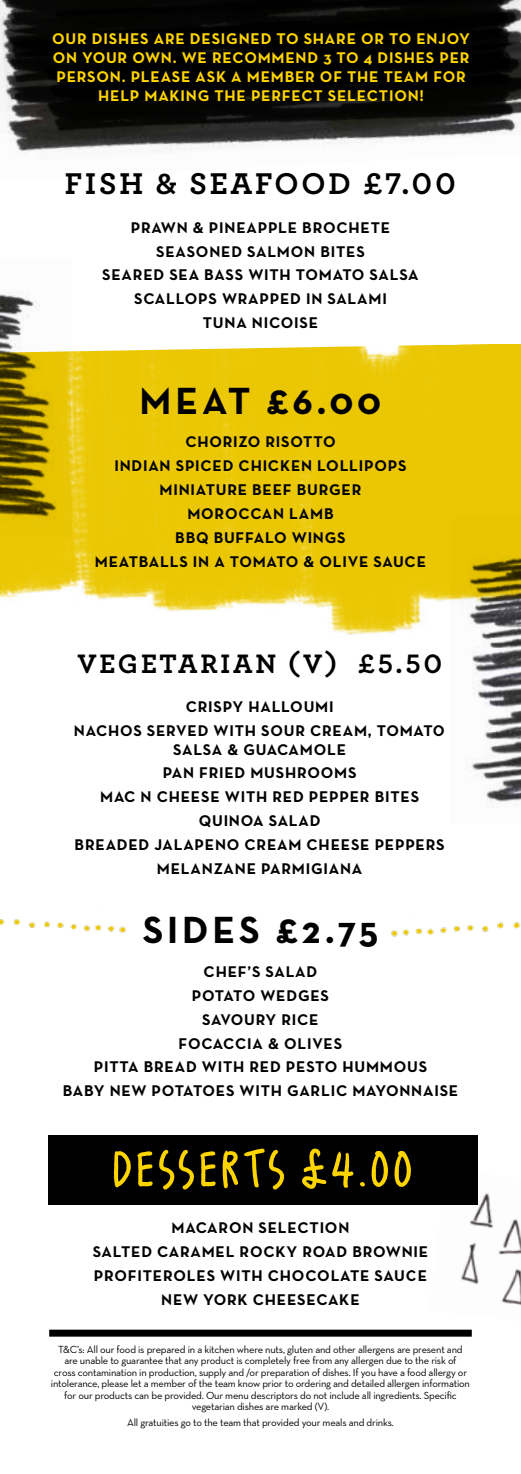
<style>
.page{position:relative;width:521px;height:1474px;background:#fff}
.page>*{position:absolute;margin:0;border:0;box-sizing:border-box;transform-origin:0 0}
.t1{font:700 38.5px "Neutra Text";letter-spacing:.1em;color:#000}
.t2{font:700 31.5px "Archer";letter-spacing:.09em;color:#000}
.t3{font:700 28px "Archer";letter-spacing:.1em;color:#000}
.t4{font:700 15.75px/23.8px "Neutra Text";letter-spacing:.05em;color:#000;text-align:center}
.t5{font:700 15.75px/18.9px "Neutra Text";letter-spacing:.05em;color:#ffd500;text-align:center}
.t6{font:10.5px/11.4px "Neutra Text";letter-spacing:-.02em;color:#000;text-align:center}
</style>
<div class="page">
<img style="left:0;top:344px;width:521px;height:291px">
<img style="left:30px;top:134px;width:449px;height:18px">
<img style="left:6px;top:112px;width:515px;height:22px">
<img style="left:3px;top:88px;width:518px;height:24px">
<img style="left:0;top:50px;width:521px;height:38px">
<img style="left:0;top:0;width:521px;height:50px">
<div style="left:48px;top:1135px;width:429px;height:69px;background:#000"></div>
<svg style="left:114px;top:1148px;width:297px;height:41px"></svg>
<img style="left:450px;top:515px;width:71px;height:293px">
<img style="left:0;top:293px;width:72px;height:244px">
<img style="left:391px;top:912px;width:129px;height:25px">
<img style="left:0;top:919px;width:126px;height:14px">
<img style="left:429px;top:1169px;width:92px;height:137px">
<div style="left:49px;top:1329px;width:423px;height:7px;background:#000"></div>
<p class="t5" style="left:52px;top:29px;width:419px">OUR DISHES ARE DESIGNED TO SHARE OR TO ENJOY ON YOUR OWN. WE RECOMMEND 3 TO 4 DISHES PER PERSON. PLEASE ASK A MEMBER OF THE TEAM FOR HELP MAKING THE PERFECT SELECTION!</p>
<h2 class="t2" style="left:65px;top:159px;width:393px">FISH &amp; SEAFOOD £7.00</h2>
<p class="t4" style="left:102px;top:215px;width:318px">PRAWN &amp; PINEAPPLE BROCHETE<br>SEASONED SALMON BITES<br>SEARED SEA BASS WITH TOMATO SALSA<br>SCALLOPS WRAPPED IN SALAMI<br>TUNA NICOISE</p>
<h1 class="t1" style="left:140px;top:376px;width:243px">MEAT £6.00</h1>
<p class="t4" style="left:95px;top:430px;width:333px">CHORIZO RISOTTO<br>INDIAN SPICED CHICKEN LOLLIPOPS<br>MINIATURE BEEF BURGER<br>MOROCCAN LAMB<br>BBQ BUFFALO WINGS<br>MEATBALLS IN A TOMATO &amp; OLIVE SAUCE</p>
<h3 class="t3" style="left:77px;top:641px;width:366px">VEGETARIAN (V) £5.50</h3>
<p class="t4" style="left:74px;top:694px;width:373px">CRISPY HALLOUMI<br>NACHOS SERVED WITH SOUR CREAM, TOMATO</p>
<p class="t4" style="left:75px;top:737px;width:371px">SALSA &amp; GUACAMOLE<br>PAN FRIED MUSHROOMS<br>MAC N CHEESE WITH RED PEPPER BITES<br>QUINOA SALAD<br>BREADED JALAPENO CREAM CHEESE PEPPERS<br>MELANZANE PARMIGIANA</p>
<h1 class="t1" style="left:143px;top:906px;width:237px">SIDES £2.75</h1>
<p class="t4" style="left:63px;top:959px;width:397px">CHEF’S SALAD<br>POTATO WEDGES<br>SAVOURY RICE<br>FOCACCIA &amp; OLIVES<br>PITTA BREAD WITH RED PESTO HUMMOUS<br>BABY NEW POTATOES WITH GARLIC MAYONNAISE</p>
<p class="t4" style="left:93px;top:1215px;width:337px">MACARON SELECTION<br>SALTED CARAMEL ROCKY ROAD BROWNIE<br>PROFITEROLES WITH CHOCOLATE SAUCE<br>NEW YORK CHEESECAKE</p>
<p class="t6" style="left:51px;top:1343px;width:420px">T&amp;C’s: All our food is prepared in a kitchen where nuts, gluten and other allergens are present and are unable to guarantee that any product is completely free from any allergen due to the risk of<br>cross contamination in production, supply and /or preparation of dishes. If you have a food allergy or intolerance, please let a member of the team know prior to ordering and detailed allergen information for our products can be provided. Our menu descriptors do not include all ingredients. Specific vegetarian dishes are marked (V).</p>
<p class="t6" style="left:127px;top:1416px;width:268px">All gratuities go to the team that provided your meals and drinks.</p>
</div>
